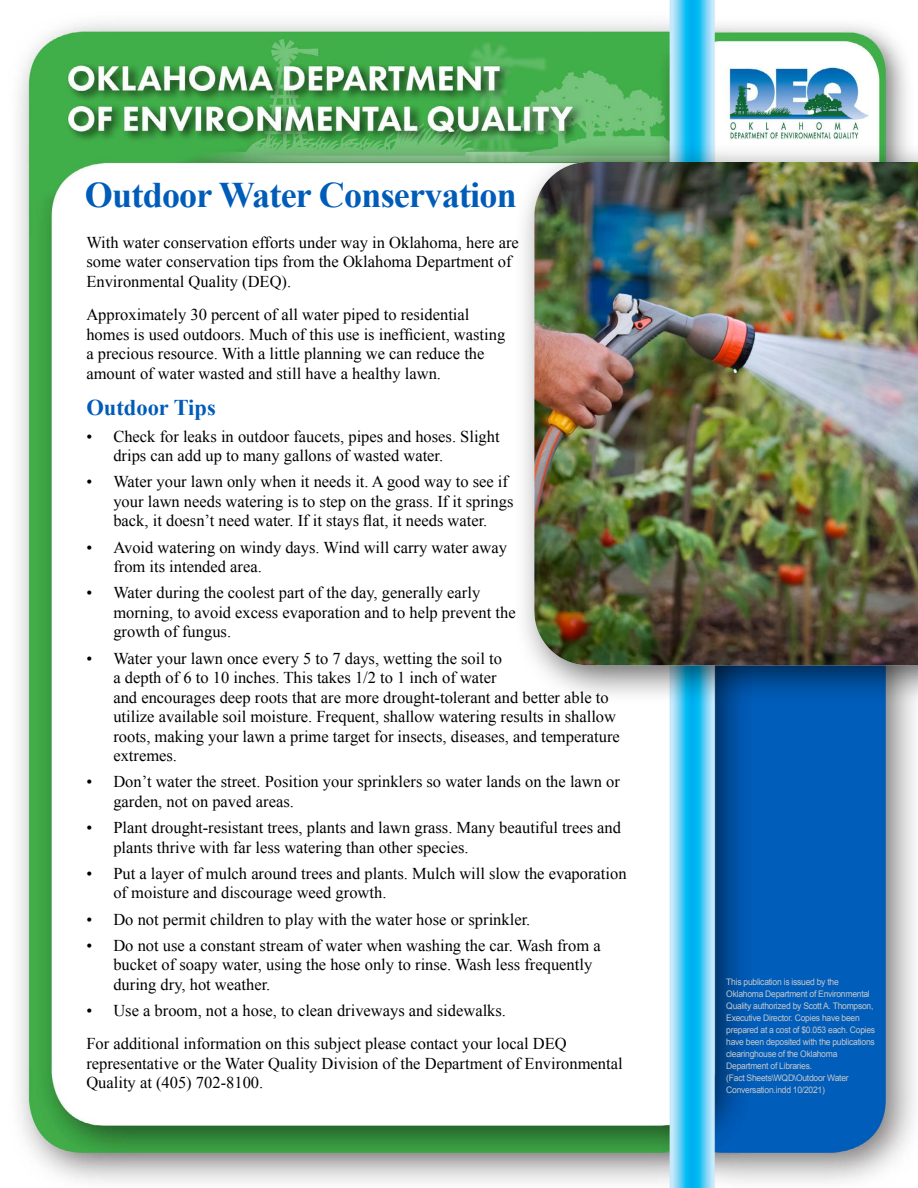
<style>
.page{position:relative;width:918px;height:1188px;background:#fff}
.page>*{position:absolute;margin:0;border:0;box-sizing:border-box;transform-origin:0 0}
._1_Blue_Headline{font:700 36px "Times New Roman";letter-spacing:-.02em;color:#005cb9}
._2_Blue_Subhead{font:700 22.5px "Times New Roman";color:#005cb9}
._4_body_bulleted{font:16.5px/19.5px "Times New Roman";color:#000}
._3_body_simple{font:16.5px/19.5px "Times New Roman";color:#000}
.t1{font:9px/12px "Arial";letter-spacing:-.03em;color:#c7c8ca;scale:.95 1}
</style>
<div class="page">
<img style="left:18px;top:0;width:898px;height:1188px">
<div style="left:514px;top:141px;width:404px;height:564px;background:#000;opacity:.6"></div>
<img style="left:534px;top:162px;width:384px;height:503px">
<p class="_1_Blue_Headline" style="left:85px;top:170px;width:434px">Outdoor Water Conservation</p>
<p class="_3_body_simple" style="left:86px;top:232px;width:434px">With water conservation efforts under way in Oklahoma, here are some water conservation tips from the Oklahoma Department of<br>Environmental Quality (DEQ).</p>
<p class="_3_body_simple" style="left:86px;top:305px;width:420px">Approximately 30 percent of all water piped to residential homes is used outdoors. Much of this use is inefficient, wasting a precious resource. With a little planning we can reduce the amount of water wasted and still have a healthy lawn.</p>
<p class="_2_Blue_Subhead" style="left:86px;top:392px;width:131px">Outdoor Tips</p>
<p class="_4_body_bulleted" style="left:113px;top:426px;width:388px;text-indent:-27px">• Check for leaks in outdoor faucets, pipes and hoses. Slight drips can add up to many gallons of wasted water.</p>
<p class="_4_body_bulleted" style="left:113px;top:472px;width:402px;text-indent:-27px">• Water your lawn only when it needs it. A good way to see if your lawn needs watering is to step on the grass. If it springs back, it doesn’t need water. If it stays flat, it needs water.</p>
<p class="_4_body_bulleted" style="left:113px;top:537px;width:395px;text-indent:-27px">• Avoid watering on windy days. Wind will carry water away from its intended area.</p>
<p class="_4_body_bulleted" style="left:113px;top:583px;width:404px;text-indent:-27px">• Water during the coolest part of the day, generally early morning, to avoid excess evaporation and to help prevent the growth of fungus.</p>
<p class="_4_body_bulleted" style="left:113px;top:648px;width:508px;text-indent:-27px">• Water your lawn once every 5 to 7 days, wetting the soil to<br>a depth of 6 to 10 inches. This takes 1/2 to 1 inch of water<br>and encourages deep roots that are more drought-tolerant and better able to utilize available soil moisture. Frequent, shallow watering results in shallow roots, making your lawn a prime target for insects, diseases, and temperature extremes.</p>
<p class="_4_body_bulleted" style="left:113px;top:772px;width:508px;text-indent:-27px">• Don’t water the street. Position your sprinklers so water lands on the lawn or garden, not on paved areas.</p>
<p class="_4_body_bulleted" style="left:113px;top:818px;width:509px;text-indent:-27px">• Plant drought-resistant trees, plants and lawn grass. Many beautiful trees and plants thrive with far less watering than other species.</p>
<p class="_4_body_bulleted" style="left:113px;top:863px;width:515px;text-indent:-27px">• Put a layer of mulch around trees and plants. Mulch will slow the evaporation of moisture and discourage weed growth.</p>
<p class="_4_body_bulleted" style="left:86px;top:909px;width:445px">• Do not permit children to play with the water hose or sprinkler.</p>
<p class="_4_body_bulleted" style="left:113px;top:935px;width:489px;text-indent:-27px">• Do not use a constant stream of water when washing the car. Wash from a bucket of soapy water, using the hose only to rinse. Wash less frequently during dry, hot weather.</p>
<p class="_4_body_bulleted" style="left:86px;top:1001px;width:421px">• Use a broom, not a hose, to clean driveways and sidewalks.</p>
<p class="_3_body_simple" style="left:86px;top:1034px;width:538px">For additional information on this subject please contact your local DEQ representative or the Water Quality Division of the Department of Environmental<br>Quality at (405) 702-8100.</p>
<p class="t1" style="left:726px;top:976px;width:158px">This publication is issued by the Oklahoma Department of Environmental Quality authorized by Scott A. Thompson, Executive Director. Copies have been prepared at a cost of $0.053 each. Copies have been deposited with the publications clearinghouse of the Oklahoma Department of Libraries.<br>(Fact Sheets\WQD\Outdoor Water Conversation.indd 10/2021)</p>
</div>
